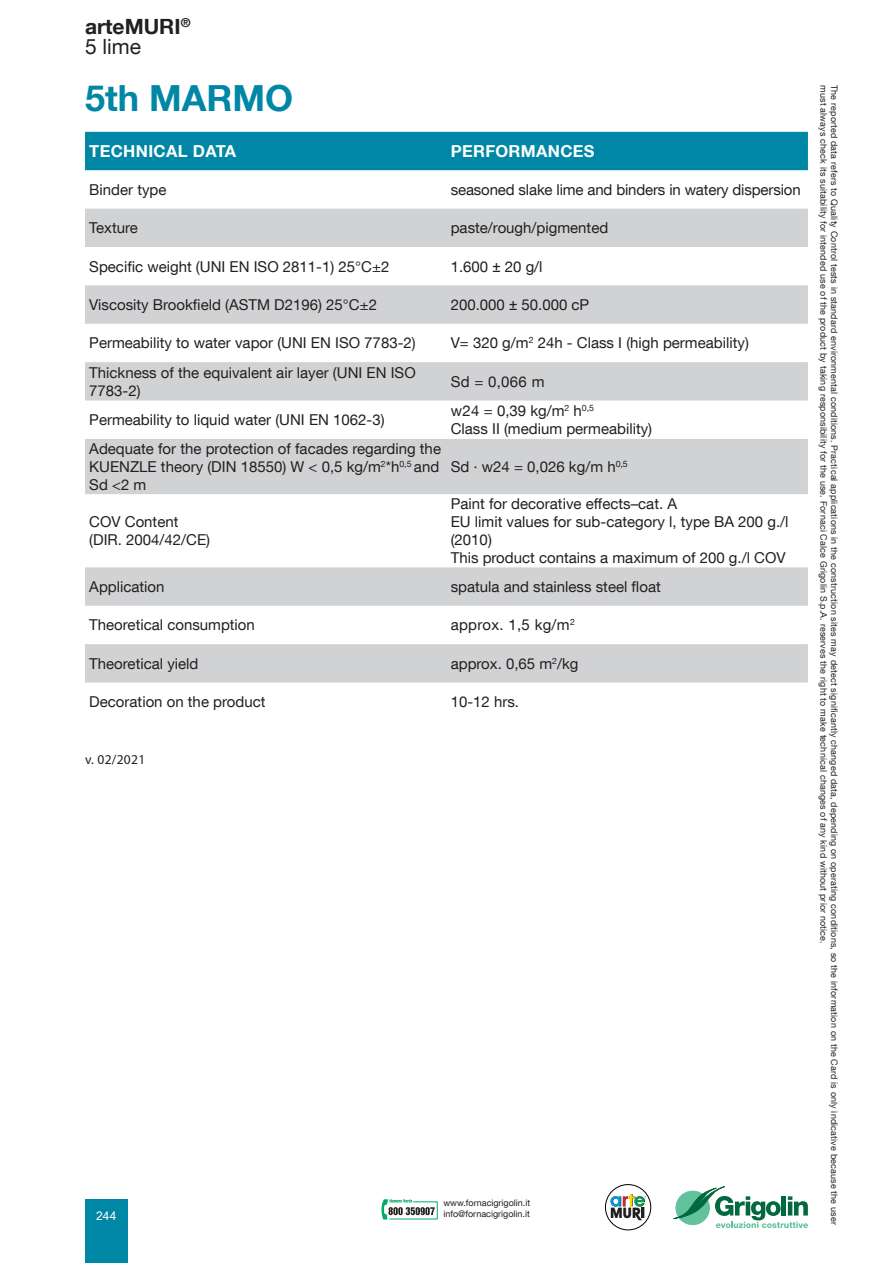
<style>
.page{position:relative;width:893px;height:1263px;background:#fff}
.page>*{position:absolute;margin:0;border:0;box-sizing:border-box;transform-origin:0 0}
.t1{font:700 36px "Helvetica Neue LT Com";color:#0087a5}
.t2{font:700 21px/19.5px "Helvetica Neue LT Com";color:#231f20}
.TestoScheda{font:700 16.5px "Helvetica Neue LT Com";letter-spacing:.02em;color:#fff}
.TestoScheda-2{font:15px/18px "Helvetica Neue LT Com";color:#231f20}
.TestoScheda-3{font:15px "Helvetica Neue LT Com";letter-spacing:.02em;color:#231f20}
.TestoScheda-4{font:13.5px "Myriad Pro";letter-spacing:.02em;color:#231f20}
.t3{font:12px "Arial";color:#fff}
.t4{font:9px "Helvetica Neue LT Com";letter-spacing:.02em;color:#231f20}
.t5{font:9px/10.8px "Helvetica Neue LT Com";color:#231f20}
.s1{font-weight:400}
.s2{font-family:"Arial"}
</style>
<div class="page">
<svg style="left:673px;top:1186px;width:135px;height:42px"></svg>
<svg style="left:381px;top:1199px;width:57px;height:20px"></svg>
<div style="left:85px;top:1199px;width:43px;height:64px;background:#0087a5"></div>
<svg style="left:610px;top:1194px;width:36px;height:26px"></svg>
<div style="left:605px;top:1184px;width:46px;height:46px;border:1px solid #000;border-radius:50%"></div>
<div style="left:85px;top:132px;width:723px;height:38px;background:#0087a5"></div>
<svg style="left:85px;top:209px;width:723px;height:473px;fill:#d1d2d4"></svg>
<h2 class="t2" style="left:85px;top:16px;width:107px">arteMURI<sup>®<br></sup><span class="s1">5 lime</span></h2>
<p class="t1" style="left:85px;top:75px;width:210px">5th MARMO</p>
<p class="TestoScheda" style="left:89px;top:141px;width:148px">TECHNICAL DATA</p>
<p class="TestoScheda" style="left:451px;top:141px;width:145px">PERFORMANCES</p>
<p class="TestoScheda-2" style="left:89px;top:180px;width:79px">Binder type</p>
<p class="TestoScheda-2" style="left:451px;top:180px;width:351px">seasoned slake lime and binders in watery dispersion</p>
<p class="TestoScheda-2" style="left:89px;top:218px;width:50px">Texture</p>
<p class="TestoScheda-2" style="left:451px;top:218px;width:159px">paste/rough/pigmented</p>
<p class="TestoScheda-2" style="left:89px;top:257px;width:302px">Specific weight (UNI EN ISO 2811-1) 25°C±2</p>
<p class="TestoScheda-2" style="left:451px;top:257px;width:93px">1.600 <span class="s2">±</span> 20 g/l</p>
<p class="TestoScheda-2" style="left:89px;top:295px;width:289px">Viscosity Brookfield (ASTM D2196) 25°C±2</p>
<p class="TestoScheda-2" style="left:451px;top:295px;width:140px">200.000 <span class="s2">±</span> 50.000 cP</p>
<p class="TestoScheda-2" style="left:89px;top:334px;width:328px">Permeability to water vapor (UNI EN ISO 7783-2)</p>
<p class="TestoScheda-2" style="left:451px;top:334px;width:300px">V= 320 g/m<sup>2</sup> 24h - Class I (high permeability)</p>
<p class="TestoScheda-2" style="left:89px;top:363px;width:328px">Thickness of the equivalent air layer (UNI EN ISO<br>7783-2)</p>
<p class="TestoScheda-2" style="left:451px;top:372px;width:95px">Sd = 0,066 m</p>
<p class="TestoScheda-2" style="left:89px;top:410px;width:297px">Permeability to liquid water (UNI EN 1062-3)</p>
<p class="TestoScheda-2" style="left:451px;top:401px;width:145px">w24 = 0,39 kg/m<sup>2</sup> h<sup>0,5</sup></p>
<p class="TestoScheda-2" style="left:451px;top:419px;width:203px">Class II (medium permeability)</p>
<p class="TestoScheda-2" style="left:89px;top:439px;width:353px;text-align:justify">Adequate for the protection of facades regarding the KUENZLE theory (DIN 18550) W &lt; 0,5 kg/m<sup>2</sup>*h<sup>0,5</sup> and Sd &lt;2 m</p>
<p class="TestoScheda-2" style="left:89px;top:512px;width:91px">COV Content</p>
<p class="TestoScheda-2" style="left:89px;top:530px;width:122px">(DIR. 2004/42/CE)</p>
<p class="TestoScheda-2" style="left:451px;top:457px;width:179px">Sd · w24 = 0,026 kg/m h<sup>0,5</sup></p>
<p class="TestoScheda-2" style="left:451px;top:494px;width:228px">Paint for decorative effects–cat. A</p>
<p class="TestoScheda-2" style="left:451px;top:512px;width:339px">EU limit values for sub-category l, type BA 200 g./l (2010)</p>
<p class="TestoScheda-2" style="left:451px;top:548px;width:336px">This product contains a maximum of 200 g./l COV</p>
<p class="TestoScheda-2" style="left:89px;top:577px;width:77px">Application</p>
<p class="TestoScheda-2" style="left:451px;top:577px;width:212px">spatula and stainless steel float</p>
<p class="TestoScheda-2" style="left:89px;top:616px;width:167px">Theoretical consumption</p>
<p class="TestoScheda-3" style="left:451px;top:616px;width:126px">approx. 1,5 kg/m<sup>2</sup></p>
<p class="TestoScheda-2" style="left:89px;top:654px;width:111px">Theoretical yield</p>
<p class="TestoScheda-2" style="left:451px;top:654px;width:129px">approx. 0,65 m<sup>2</sup>/kg</p>
<p class="TestoScheda-2" style="left:89px;top:692px;width:178px">Decoration on the product</p>
<p class="TestoScheda-2" style="left:451px;top:692px;width:70px">10-12 hrs.</p>
<p class="TestoScheda-4" style="left:85px;top:751px;width:62px">v. 02/2021</p>
<p class="t3" style="left:96px;top:1207px;width:22px">244</p>
<p class="t5" style="left:443px;top:1197px;width:88px">www.fornacigrigolin.it info@fornacigrigolin.it</p>
<p class="t4" style="left:829px;top:85px;width:860px;rotate:90deg">must always check its suitability for intended use of the product by taking responsibility for the use. Fornaci Calce Grigolin S.p.A. reserves the right to make technical changes of any kind without prior notice.</p>
<p class="t4" style="left:840px;top:85px;width:1141px;rotate:90deg">The reported data refers to Quality Control tests in standard environmental conditions. Practical applications in the construction sites may detect significantly changed data, depending on operating conditions, so the information on the Card is only indicative because the user</p>
</div>
